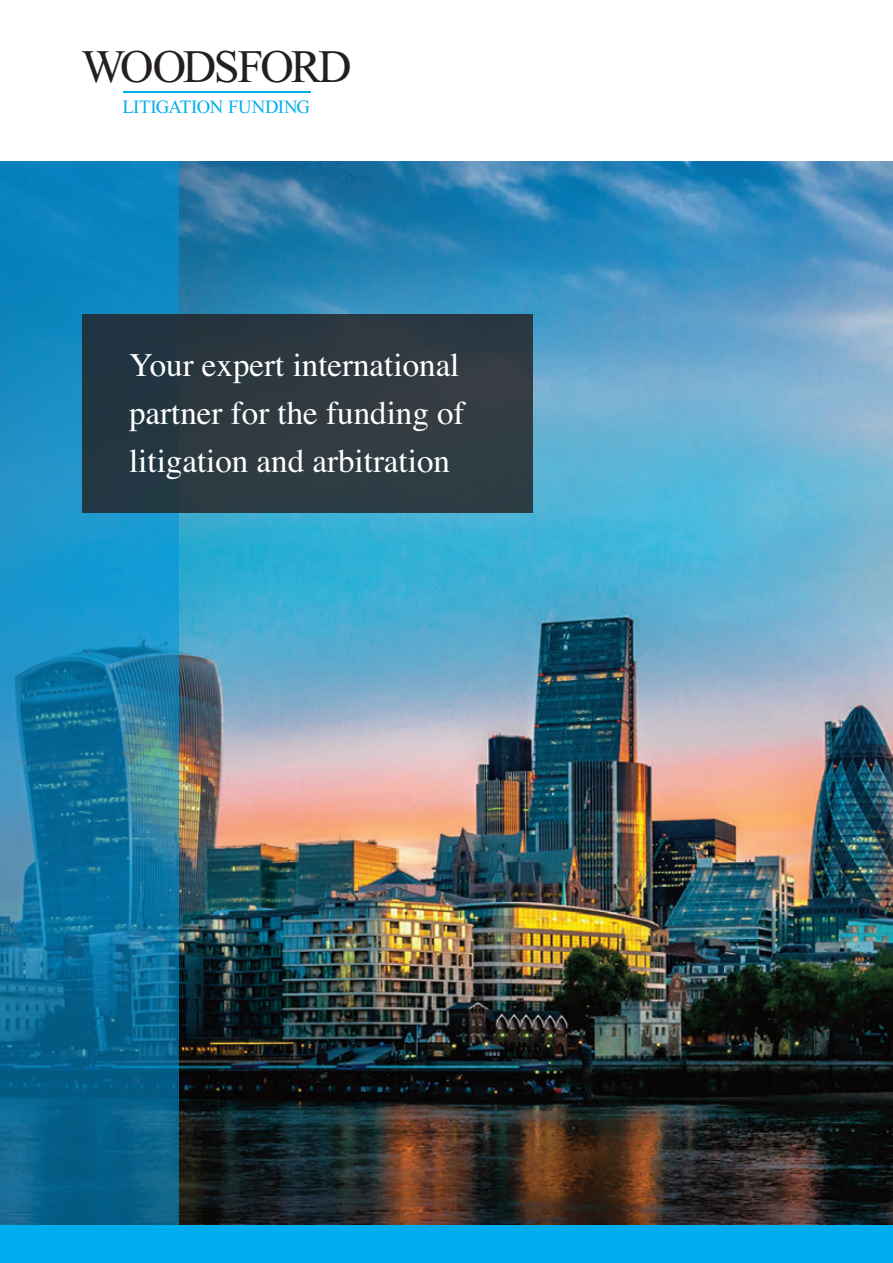
<style>
.page{position:relative;width:893px;height:1263px;background:#fff}
.page>*{position:absolute;margin:0;border:0;box-sizing:border-box;transform-origin:0 0}
.t1{font:46.5px "Times New Roman";letter-spacing:-.065em;color:#231f20}
.t2{font:33px/48px "Times";color:#fff}
.t3{font:18.75px "Times New Roman";letter-spacing:-.03em;color:#00aeef}
</style>
<div class="page">
<img style="left:179px;top:162px;width:714px;height:1063px">
<div style="left:0;top:162px;width:179px;height:1080px;background:#0095d9;opacity:.6"></div>
<div style="left:82px;top:315px;width:450px;height:198px;background:#231f20;opacity:.8"></div>
<hr style="left:123px;top:92px;width:187px;height:1px;background:#00aeef">
<div style="left:0;top:1225px;width:893px;height:38px;background:#00aeef"></div>
<h1 class="t1" style="left:82px;top:35px;width:272px">WOODSFORD</h1>
<p class="t3" style="left:122px;top:94px;width:189px">LITIGATION FUNDING</p>
<p class="t2" style="left:129px;top:341px;width:337px">Your expert international partner for the funding of litigation and arbitration</p>
</div>
